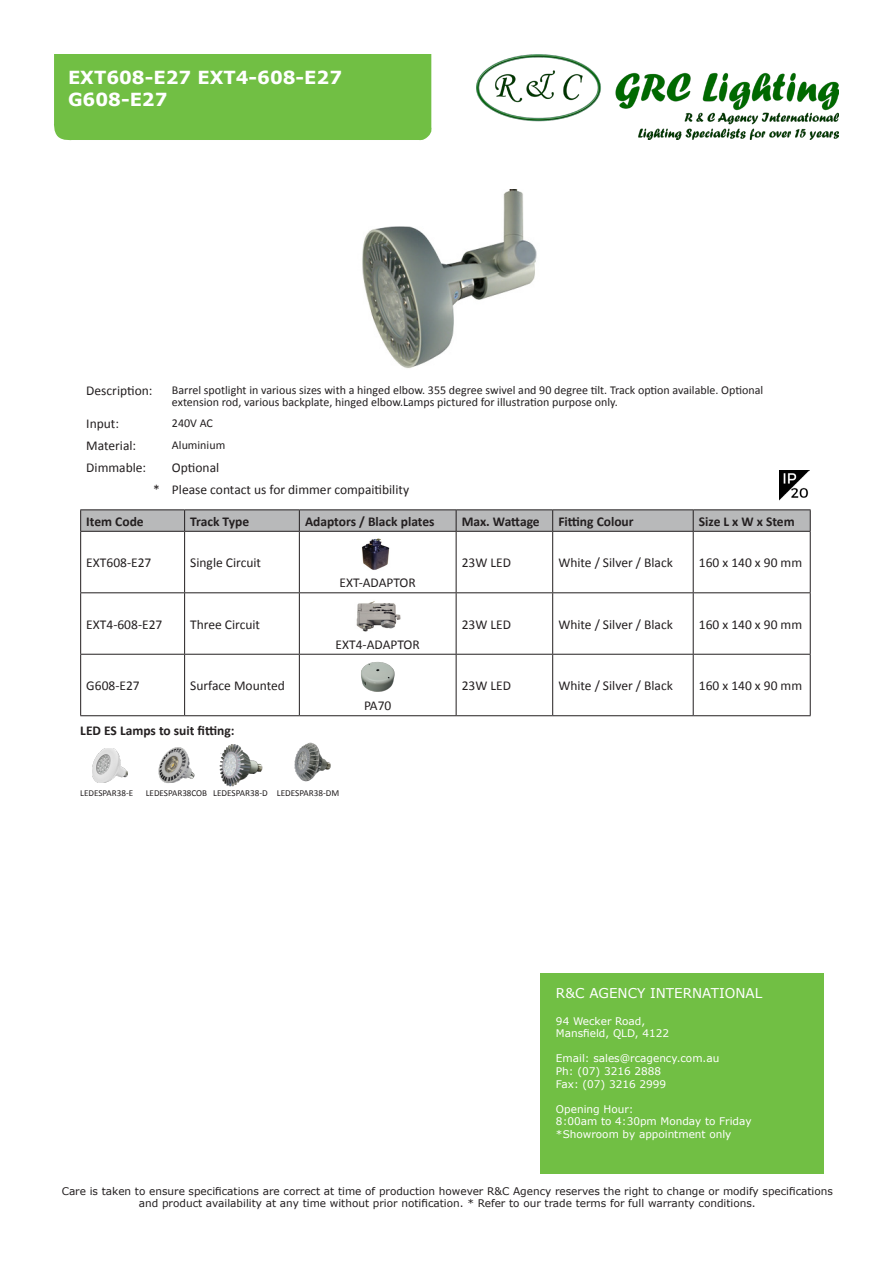
<style>
.page{position:relative;width:893px;height:1263px;background:#fff}
.page>*{position:absolute;margin:0;border:0;box-sizing:border-box;transform-origin:0 0}
.t1{font:700 18px/21.6px "Verdana";color:#fff}
.t2{font:13.5px/22.2px "Calibri";color:#231f20}
.t3{font:700 13.5px "Calibri";color:#231f20}
.t4{font:13.5px "Verdana";color:#fff}
.t5{font:12px/12px "Calibri";color:#231f20}
.t6{font:10.5px/12.6px "Verdana";color:#231f20;text-align:center}
.t7{font:10.5px/12.6px "Verdana";color:#fff}
.t8{font:9.15px "Calibri";color:#231f20}
</style>
<div class="page">
<div style="left:54px;top:54px;width:378px;height:87px;background:#71bf44"></div>
<img style="left:477px;top:54px;width:362px;height:85px">
<div style="left:540px;top:973px;width:283px;height:201px;background:#71bf44"></div>
<hr style="left:80px;top:532px;width:1px;height:60px;background:#231f20">
<hr style="left:184px;top:532px;width:1px;height:60px;background:#231f20">
<hr style="left:299px;top:532px;width:1px;height:60px;background:#231f20">
<hr style="left:456px;top:532px;width:1px;height:60px;background:#231f20">
<hr style="left:552px;top:532px;width:1px;height:60px;background:#231f20">
<hr style="left:693px;top:532px;width:1px;height:60px;background:#231f20">
<hr style="left:810px;top:532px;width:1px;height:60px;background:#231f20">
<hr style="left:80px;top:592px;width:105px;height:1px;background:#231f20">
<hr style="left:80px;top:593px;width:1px;height:61px;background:#231f20">
<hr style="left:185px;top:592px;width:114px;height:1px;background:#231f20">
<hr style="left:184px;top:593px;width:1px;height:61px;background:#231f20">
<hr style="left:299px;top:592px;width:157px;height:1px;background:#231f20">
<hr style="left:299px;top:593px;width:1px;height:61px;background:#231f20">
<hr style="left:456px;top:592px;width:97px;height:1px;background:#231f20">
<hr style="left:456px;top:593px;width:1px;height:61px;background:#231f20">
<hr style="left:553px;top:592px;width:140px;height:1px;background:#231f20">
<hr style="left:552px;top:593px;width:1px;height:61px;background:#231f20">
<hr style="left:693px;top:592px;width:118px;height:1px;background:#231f20">
<hr style="left:693px;top:593px;width:1px;height:61px;background:#231f20">
<hr style="left:810px;top:593px;width:1px;height:61px;background:#231f20">
<hr style="left:80px;top:654px;width:105px;height:1px;background:#231f20">
<hr style="left:80px;top:655px;width:1px;height:60px;background:#231f20">
<hr style="left:185px;top:654px;width:114px;height:1px;background:#231f20">
<hr style="left:184px;top:655px;width:1px;height:60px;background:#231f20">
<hr style="left:299px;top:654px;width:157px;height:1px;background:#231f20">
<hr style="left:299px;top:655px;width:1px;height:60px;background:#231f20">
<hr style="left:456px;top:654px;width:97px;height:1px;background:#231f20">
<hr style="left:456px;top:655px;width:1px;height:60px;background:#231f20">
<hr style="left:553px;top:654px;width:140px;height:1px;background:#231f20">
<hr style="left:552px;top:655px;width:1px;height:60px;background:#231f20">
<hr style="left:693px;top:654px;width:118px;height:1px;background:#231f20">
<hr style="left:693px;top:655px;width:1px;height:60px;background:#231f20">
<hr style="left:810px;top:655px;width:1px;height:60px;background:#231f20">
<hr style="left:80px;top:715px;width:105px;height:1px;background:#231f20">
<hr style="left:185px;top:715px;width:114px;height:1px;background:#231f20">
<hr style="left:299px;top:715px;width:157px;height:1px;background:#231f20">
<hr style="left:456px;top:715px;width:97px;height:1px;background:#231f20">
<hr style="left:553px;top:715px;width:140px;height:1px;background:#231f20">
<hr style="left:693px;top:715px;width:118px;height:1px;background:#231f20">
<hr style="left:80px;top:509px;width:105px;height:1px;background:#231f20">
<hr style="left:185px;top:509px;width:114px;height:1px;background:#231f20">
<hr style="left:80px;top:531px;width:105px;height:1px;background:#231f20">
<hr style="left:185px;top:531px;width:114px;height:1px;background:#231f20">
<hr style="left:299px;top:509px;width:157px;height:1px;background:#231f20">
<hr style="left:456px;top:509px;width:97px;height:1px;background:#231f20">
<hr style="left:299px;top:531px;width:157px;height:1px;background:#231f20">
<hr style="left:456px;top:531px;width:97px;height:1px;background:#231f20">
<hr style="left:553px;top:509px;width:140px;height:1px;background:#231f20">
<hr style="left:553px;top:531px;width:140px;height:1px;background:#231f20">
<hr style="left:693px;top:509px;width:118px;height:1px;background:#231f20">
<svg style="left:80px;top:510px;width:731px;height:21px;background:#b2b3b4"></svg>
<hr style="left:693px;top:531px;width:118px;height:1px;background:#231f20">
<img style="left:362px;top:538px;width:28px;height:32px">
<img style="left:356px;top:601px;width:45px;height:31px">
<img style="left:361px;top:662px;width:34px;height:30px">
<img style="left:779px;top:470px;width:30px;height:30px">
<img style="left:362px;top:190px;width:175px;height:179px">
<img style="left:92px;top:748px;width:36px;height:35px">
<img style="left:158px;top:748px;width:37px;height:35px">
<img style="left:219px;top:744px;width:44px;height:43px">
<img style="left:294px;top:743px;width:37px;height:39px">
<h1 class="t1" style="left:68px;top:66px;width:276px">EXT608-E27 EXT4-608-E27<br>G608-E27</h1>
<p class="t2" style="left:86px;top:379px;width:68px">Description:</p>
<p class="t5" style="left:172px;top:384px;width:593px">Barrel spotlight in various sizes with a hinged elbow. 355 degree swivel and 90 degree tilt. Track option available. Optional extension rod, various backplate, hinged elbow.Lamps pictured for illustration purpose only.</p>
<p class="t2" style="left:86px;top:412px;width:34px">Input:</p>
<p class="t5" style="left:172px;top:417px;width:43px">240V AC</p>
<p class="t2" style="left:86px;top:434px;width:51px">Material:</p>
<p class="t5" style="left:172px;top:439px;width:55px">Aluminium</p>
<p class="t2" style="left:86px;top:456px;width:61px">Dimmable:</p>
<p class="t2" style="left:153px;top:456px;width:257px;text-indent:19px">Optional<br>* Please contact us for dimmer compaitibility</p>
<p class="t3" style="left:86px;top:512px;width:59px">Item Code</p>
<p class="t3" style="left:190px;top:512px;width:61px">Track Type</p>
<p class="t3" style="left:305px;top:512px;width:131px">Adaptors / Black plates</p>
<p class="t3" style="left:462px;top:512px;width:79px">Max. Wattage</p>
<p class="t3" style="left:558px;top:512px;width:77px">Fitting Colour</p>
<p class="t3" style="left:699px;top:512px;width:97px">Size L x W x Stem</p>
<p class="t2" style="left:86px;top:551px;width:67px">EXT608-E27</p>
<p class="t2" style="left:190px;top:551px;width:72px">Single Circuit</p>
<p class="t2" style="left:340px;top:571px;width:78px">EXT-ADAPTOR</p>
<p class="t2" style="left:462px;top:551px;width:51px">23W LED</p>
<p class="t2" style="left:558px;top:551px;width:116px">White / Silver / Black</p>
<p class="t2" style="left:699px;top:551px;width:105px">160 x 140 x 90 mm</p>
<p class="t2" style="left:86px;top:613px;width:78px">EXT4-608-E27</p>
<p class="t2" style="left:190px;top:613px;width:71px">Three Circuit</p>
<p class="t2" style="left:86px;top:674px;width:55px">G608-E27</p>
<p class="t2" style="left:190px;top:674px;width:96px">Surface Mounted</p>
<p class="t3" style="left:80px;top:721px;width:156px">LED ES Lamps to suit fitting:</p>
<p class="t2" style="left:336px;top:633px;width:86px">EXT4-ADAPTOR</p>
<p class="t2" style="left:364px;top:694px;width:29px">PA70</p>
<p class="t8" style="left:80px;top:786px;width:54px">LEDESPAR38-E</p>
<p class="t8" style="left:146px;top:786px;width:195px">LEDESPAR38COB LEDESPAR38-D LEDESPAR38-DM</p>
<p class="t2" style="left:462px;top:613px;width:51px">23W LED</p>
<p class="t2" style="left:558px;top:613px;width:116px">White / Silver / Black</p>
<p class="t2" style="left:699px;top:613px;width:105px">160 x 140 x 90 mm</p>
<p class="t2" style="left:462px;top:674px;width:51px">23W LED</p>
<p class="t2" style="left:558px;top:674px;width:116px">White / Silver / Black</p>
<p class="t2" style="left:699px;top:674px;width:105px">160 x 140 x 90 mm</p>
<p class="t4" style="left:556px;top:983px;width:208px">R&amp;C AGENCY INTERNATIONAL</p>
<p class="t7" style="left:556px;top:1014px;width:115px">94 Wecker Road,<br>Mansfield, QLD, 4122</p>
<p class="t7" style="left:556px;top:1052px;width:165px">Email: sales@rcagency.com.au<br>Ph: (07) 3216 2888<br>Fax: (07) 3216 2999</p>
<p class="t7" style="left:556px;top:1102px;width:197px">Opening Hour:<br>8:00am to 4:30pm Monday to Friday *Showroom by appointment only</p>
<p class="t6" style="left:62px;top:1184px;width:773px">Care is taken to ensure specifications are correct at time of production however R&amp;C Agency reserves the right to change or modify specifications and product availability at any time without prior notification. * Refer to our trade terms for full warranty conditions.</p>
</div>
